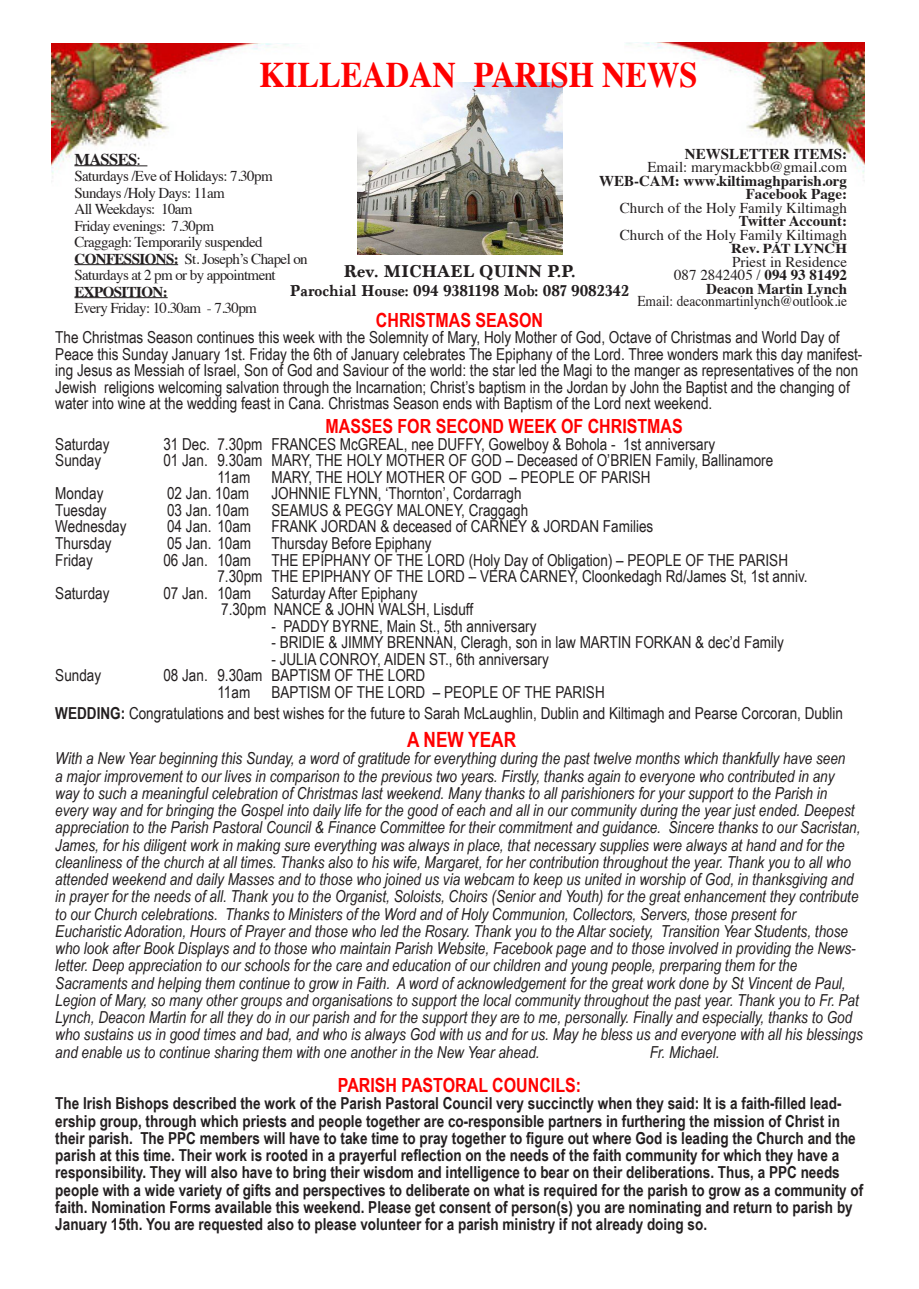
<style>
.page{position:relative;width:919px;height:1289px;background:#fff}
.page>*{position:absolute;margin:0;border:0;box-sizing:border-box;transform-origin:0 0}
.t1{font:700 36px "Times";color:#f00;scale:.9 1}
.t2{font:700 21px "Arial Narrow";color:#f00}
.t3{font:700 19.5px "Arial Narrow";color:#f00}
.t4{font:700 18px "Marion";color:#231f20}
.t5{font:italic 16.5px/17.2px "Arial Narrow";color:#231f20}
.t6{font:16.5px/16.5px "Arial Narrow";color:#231f20}
.t7{font:700 16.5px/17.2px "Arial Narrow";color:#231f20}
.t8{font:700 16.5px "Marion";color:#231f20;scale:.94 1}
.t9{font:700 16.5px "Times";letter-spacing:-.04em;color:#231f20}
.t10{font:15px "Times";letter-spacing:-.04em;color:#231f20}
.t11{font:15px "Times";color:#231f20}
.t12{font:700 15px "Times";color:#231f20}
.t13{font:15px "Times";color:#231f20;scale:.9 1}
.t14{font:700 15px "Times";letter-spacing:-.04em;color:#231f20}
.t15{font:700 13.65px "Times";color:#231f20;scale:1.1 1}
.s1{font-weight:700}
.s2{font-weight:400}
</style>
<div class="page">
<img style="left:51px;top:44px;width:239px;height:138px">
<img style="left:625px;top:43px;width:239px;height:134px">
<img style="left:357px;top:83px;width:205px;height:171px">
<hr style="left:74px;top:165px;width:62px;height:1px;background:#231f20">
<hr style="left:74px;top:264px;width:104px;height:1px;background:#231f20">
<hr style="left:74px;top:297px;width:94px;height:1px;background:#231f20">
<p class="t1" style="left:259px;top:40px;width:488px">KILLEADAN PARISH NEWS</p>
<p class="t12" style="left:684px;top:139px;width:164px">NEWSLETTER ITEMS:</p>
<p class="t11" style="left:647px;top:153px;width:201px">Email: marymackbb@gmail.com</p>
<p class="t12" style="left:599px;top:166px;width:249px">WEB-CAM: www.kiltimaghparish.org</p>
<p class="t12" style="left:745px;top:180px;width:103px">Facebook Page:</p>
<p class="t11" style="left:620px;top:194px;width:229px">Church of the Holy Family Kiltimagh</p>
<p class="t12" style="left:738px;top:207px;width:110px">Twitter Account:</p>
<p class="t11" style="left:620px;top:221px;width:229px">Church of the Holy Family Kiltimagh</p>
<p class="t15" style="left:731px;top:236px;width:107px">Rev. PAT LYNCH</p>
<p class="t11" style="left:732px;top:248px;width:116px">Priest in Residence</p>
<p class="t11" style="left:674px;top:261px;width:174px">087 2842405 / <span class="s1">094 93 81492</span></p>
<p class="t12" style="left:706px;top:274px;width:142px">Deacon Martin Lynch</p>
<p class="t13" style="left:637px;top:287px;width:234px">Email: deaconmartinlynch@outlook.ie</p>
<p class="t9" style="left:74px;top:143px;width:68px">MASSES<span class="s2">:</span></p>
<p class="t10" style="left:74px;top:162px;width:200px">Saturdays /Eve of Holidays: 7.30pm</p>
<p class="t10" style="left:74px;top:178px;width:152px">Sundays /Holy Days: 11am</p>
<p class="t10" style="left:74px;top:195px;width:120px">All Weekdays: 10am</p>
<p class="t10" style="left:74px;top:211px;width:141px">Friday evenings: 7.30pm</p>
<p class="t10" style="left:74px;top:228px;width:190px">Craggagh: Temporarily suspended</p>
<p class="t10" style="left:74px;top:244px;width:235px"><span class="s1">CONFESSIONS:</span> St. Joseph’s Chapel on</p>
<p class="t10" style="left:74px;top:261px;width:203px">Saturdays at 2 pm or by appointment</p>
<p class="t14" style="left:74px;top:277px;width:95px">EXPOSITION:</p>
<p class="t10" style="left:74px;top:294px;width:184px">Every Friday: 10.30am - 7.30pm</p>
<p class="t4" style="left:343px;top:260px;width:233px">Rev. MICHAEL QUINN P.P.</p>
<p class="t8" style="left:290px;top:281px;width:362px">Parochial House: 094 9381198 Mob: 087 9082342</p>
<p class="t3" style="left:376px;top:305px;width:169px">CHRISTMAS SEASON</p>
<p class="t6" style="left:55px;top:329px;width:808px">The Christmas Season continues this week with the Solemnity of Mary, Holy Mother of God, Octave of Christmas and World Day of Peace this Sunday January 1st. Friday the 6th of January celebrates The Epiphany of the Lord. Three wonders mark this day manifest&shy;ing Jesus as Messiah of Israel, Son of God and Saviour of the world: the star led the Magi to the manger as representatives of the non Jewish religions welcoming salvation through the Incarnation; Christ’s baptism in the Jordan by John the Baptist and the changing of water into wine at the wedding feast in Cana. Christmas Season ends with Baptism of the Lord next weekend.</p>
<p class="t3" style="left:325px;top:412px;width:359px">MASSES FOR SECOND WEEK OF CHRISTMAS</p>
<p class="t6" style="left:55px;top:435px;width:56px">Saturday</p>
<p class="t6" style="left:163px;top:435px;width:553px">31 Dec. 7.30pm FRANCES McGREAL, nee DUFFY, Gowelboy &amp; Bohola - 1st anniversary</p>
<p class="t6" style="left:55px;top:452px;width:47px">Sunday</p>
<p class="t6" style="left:163px;top:452px;width:611px">01 Jan. 9.30am MARY, THE HOLY MOTHER OF GOD – Deceased of O’BRIEN Family, Ballinamore</p>
<p class="t6" style="left:217px;top:468px;width:34px">11am</p>
<p class="t6" style="left:271px;top:468px;width:381px">MARY, THE HOLY MOTHER OF GOD – PEOPLE OF PARISH</p>
<p class="t6" style="left:55px;top:485px;width:50px">Monday</p>
<p class="t6" style="left:167px;top:485px;width:83px">02 Jan. 10am</p>
<p class="t6" style="left:271px;top:485px;width:252px">JOHNNIE FLYNN, ‘Thornton’, Cordarragh</p>
<p class="t6" style="left:55px;top:501px;width:53px">Tuesday</p>
<p class="t6" style="left:167px;top:501px;width:83px">03 Jan. 10am</p>
<p class="t6" style="left:271px;top:501px;width:258px">SEAMUS &amp; PEGGY MALONEY, Craggagh</p>
<p class="t6" style="left:55px;top:518px;width:73px">Wednesday</p>
<p class="t6" style="left:167px;top:518px;width:487px">04 Jan. 10am FRANK JORDAN &amp; deceased of CARNEY &amp; JORDAN Families</p>
<p class="t6" style="left:55px;top:534px;width:58px">Thursday</p>
<p class="t6" style="left:167px;top:534px;width:266px">05 Jan. 10am Thursday Before Epiphany</p>
<p class="t6" style="left:55px;top:551px;width:39px">Friday</p>
<p class="t6" style="left:163px;top:551px;width:626px">06 Jan. 10am THE EPIPHANY OF THE LORD (Holy Day of Obligation) – PEOPLE OF THE PARISH</p>
<p class="t6" style="left:217px;top:567px;width:591px">7.30pm THE EPIPHANY OF THE LORD – VERA CARNEY, Cloonkedagh Rd/James St, 1st anniv.</p>
<p class="t6" style="left:55px;top:584px;width:56px">Saturday</p>
<p class="t6" style="left:163px;top:584px;width:255px">07 Jan. 10am Saturday After Epiphany</p>
<p class="t6" style="left:221px;top:600px;width:253px">7.30pm NANCE &amp; JOHN WALSH, Lisduff</p>
<p class="t6" style="left:271px;top:617px;width:266px">- PADDY BYRNE, Main St., 5th anniversary</p>
<p class="t6" style="left:271px;top:633px;width:514px">- BRIDIE &amp; JIMMY BRENNAN, Cleragh, son in law MARTIN FORKAN &amp; dec’d Family</p>
<p class="t6" style="left:271px;top:650px;width:279px">- JULIA CONROY, AIDEN ST., 6th anniversary</p>
<p class="t6" style="left:55px;top:666px;width:47px">Sunday</p>
<p class="t6" style="left:163px;top:666px;width:263px">08 Jan. 9.30am BAPTISM OF THE LORD</p>
<p class="t6" style="left:217px;top:683px;width:34px">11am</p>
<p class="t6" style="left:271px;top:683px;width:335px">BAPTISM OF THE LORD – PEOPLE OF THE PARISH</p>
<p class="t6" style="left:55px;top:704px;width:789px"><span class="s1">WEDDING:</span> Congratulations and best wishes for the future to Sarah McLaughlin, Dublin and Kiltimagh and Pearse Corcoran, Dublin</p>
<p class="t2" style="left:407px;top:723px;width:111px">A NEW YEAR</p>
<p class="t5" style="left:55px;top:749px;width:806px">With a New Year beginning this Sunday, a word of gratitude for everything during the past twelve months which thankfully have seen<br>a major improvement to our lives in comparison to the previous two years. Firstly, thanks again to everyone who contributed in any way to such a meaningful celebration of Christmas last weekend. Many thanks to all parishioners for your support to the Parish in every way and for bringing the Gospel into daily life for the good of each and all in our community during the year just ended. Deepest appreciation to the Parish Pastoral Council &amp; Finance Committee for their commitment and guidance. Sincere thanks to our Sacristan, James, for his diligent work in making sure everything was always in place, that necessary supplies were always at hand and for the cleanliness of the church at all times. Thanks also to his wife, Margaret, for her contribution throughout the year. Thank you to all who attended weekend and daily Masses and to those who joined us via webcam to keep us united in worship of God, in thanksgiving and in prayer for the needs of all. Thank you to the Organist, Soloists, Choirs (Senior and Youth) for the great enhancement they contribute to our Church celebrations. Thanks to Ministers of the Word and of Holy Communion, Collectors, Servers, those present for</p>
<p class="t5" style="left:55px;top:922px;width:802px">Eucharistic Adoration, Hours of Prayer and those who led the Rosary. Thank you to the Altar society, Transition Year Students, those who look after Book Displays and to those who maintain Parish Website, Facebook page and to those involved in providing the News&shy;letter. Deep appreciation to our schools for the care and education of our children and young people, prerparing them for the</p>
<p class="t5" style="left:55px;top:973px;width:808px">Sacraments and helping them continue to grow in Faith. A word of acknowledgement for the great work done by St Vincent de Paul, Legion of Mary, so many other groups and organisations to support the local community throughout the past year. Thank you to Fr. Pat Lynch, Deacon Martin for all they do in our parish and for the support they are to me, personally. Finally and especially, thanks to God who sustains us in good times and bad, and who is always God with us and for us. May he bless us and everyone with all his blessings and enable us to continue sharing them with one another in the New Year ahead.</p>
<p class="t5" style="left:649px;top:1042px;width:71px">Fr. Michael.</p>
<p class="t3" style="left:338px;top:1070px;width:245px">PARISH PASTORAL COUNCILS:</p>
<p class="t7" style="left:55px;top:1094px;width:809px">The Irish Bishops described the work of the Parish Pastoral Council very succinctly when they said: It is a faith-filled lead&shy;ership group, through which priests and people together are co-responsible partners in furthering the mission of Christ in their parish. The PPC members will have to take time to pray together to figure out where God is leading the Church and the parish at this time. Their work is rooted in a prayerful reflection on the needs of the faith community for which they have a responsibility. They will also have to bring their wisdom and intelligence to bear on their deliberations. Thus, a PPC needs people with a wide variety of gifts and perspectives to deliberate on what is required for the parish to grow as a community of faith. Nomination Forms available this weekend. Please get consent of person(s) you are nominating and return to parish by January 15th. You are requested also to please volunteer for a parish ministry if not already doing so.</p>
</div>
